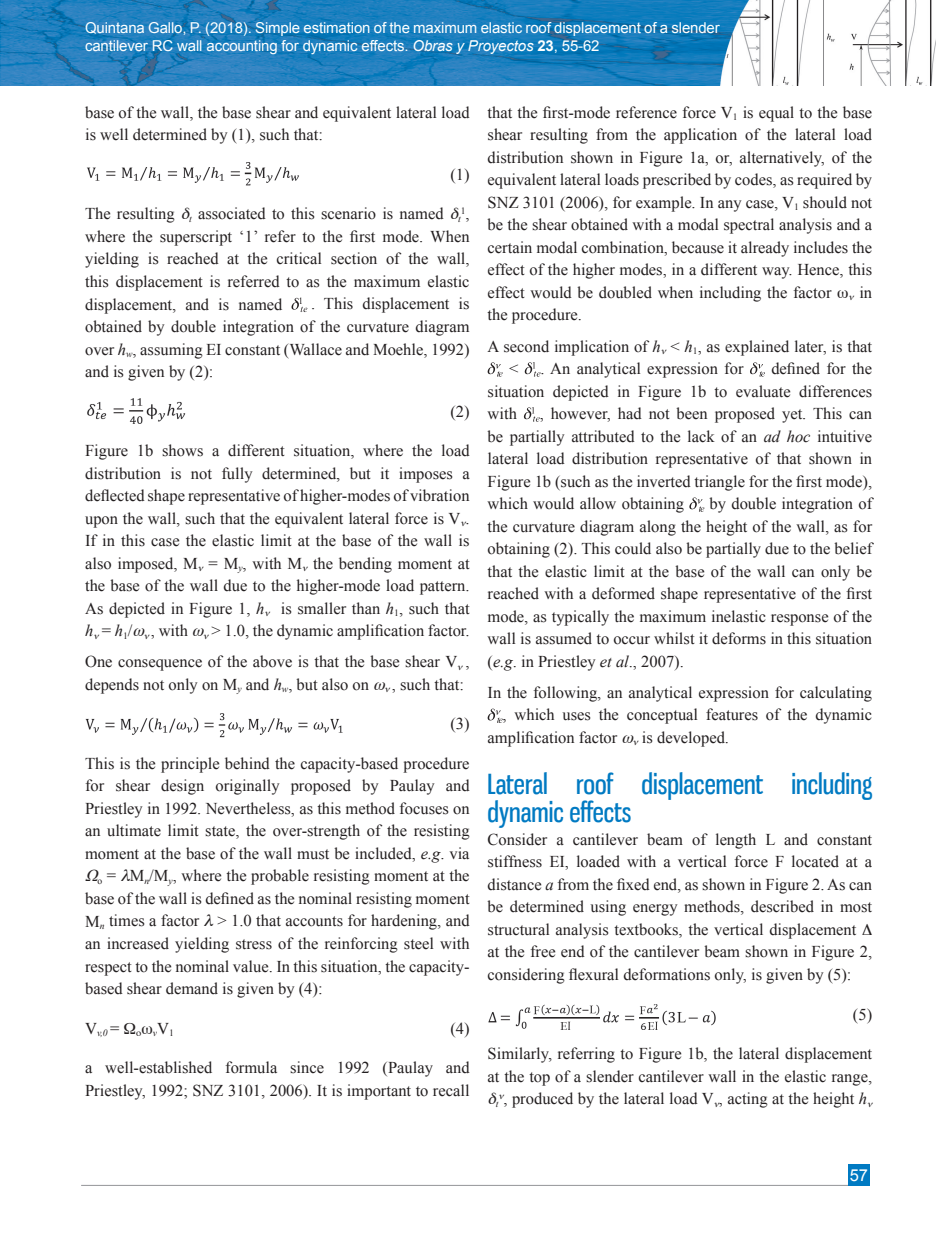
<style>
.page{position:relative;width:936px;height:1234px;background:#fff}
.page>*{position:absolute;margin:0;border:0;box-sizing:border-box;transform-origin:0 0}
.t1{font:27px/28.5px "Gnuolane Free";color:#007ac2}
.t2{font:16.5px/22.5px "Times New Roman";color:#231f20;text-align:justify}
.t3{font:16.5px "Arial";color:#fff}
.t4{font:15px/18px "Arial";letter-spacing:-.01em;color:#fff}
.t5{font:italic 9.6px "Times New Roman";color:#231f20}
.t6{font:9.6px "Times New Roman";color:#231f20}
.s1{font-style:italic}
.s2{font-weight:700}
.s3{font-size:16.5px}
.s4{font-style:normal}
</style>
<div class="page">
<img style="left:0;top:0;width:935px;height:85px">
<hr style="left:81px;top:1184px;width:788px;height:1px;background:#939598">
<div style="left:848px;top:1164px;width:21px;height:21px;background:#007ac2"></div>
<img style="left:86px;top:162px;width:213px;height:24px">
<svg style="left:291px;top:297px;width:16px;height:15px"></svg>
<img style="left:87px;top:398px;width:99px;height:26px">
<img style="left:85px;top:713px;width:258px;height:25px">
<svg style="left:487px;top:362px;width:15px;height:14px"></svg>
<svg style="left:524px;top:362px;width:16px;height:14px"></svg>
<svg style="left:750px;top:362px;width:15px;height:14px"></svg>
<svg style="left:523px;top:407px;width:16px;height:14px"></svg>
<svg style="left:689px;top:497px;width:15px;height:14px"></svg>
<svg style="left:487px;top:708px;width:15px;height:14px"></svg>
<img style="left:488px;top:1004px;width:228px;height:26px">
<p class="t4" style="left:85px;top:19px;width:636px">Quintana Gallo, P. (2018). Simple estimation of the maximum elastic roof displacement of a slender cantilever RC wall accounting for dynamic effects. <span class="s1">Obras y Proyectos</span> <span class="s2">23</span>, 55-62</p>
<p class="t2" style="left:85px;top:101px;width:386px">base of the wall, the base shear and equivalent lateral load is well determined by (1), such that:</p>
<p class="t2" style="left:450px;top:163px;width:21px">(1)</p>
<p class="t2" style="left:85px;top:202px;width:377px">The resulting <sub>t</sub> associated to this scenario is named <sub>t</sub></p>
<p class="t6" style="left:460px;top:204px;width:10px">1<span class="s3">,</span></p>
<p class="t2" style="left:85px;top:225px;width:386px">where the superscript ‘1’ refer to the first mode. When yielding is reached at the critical section of the wall, this displacement is referred to as the maximum elastic displacement, and is named</p>
<p class="t2" style="left:85px;top:292px;width:386px;text-indent:226px">. This displacement is obtained by double integration of the curvature diagram over <span class="s1">h</span><sub>w</sub>, assuming EI constant (Wallace and Moehle, 1992) and is given by (2):</p>
<p class="t2" style="left:450px;top:399px;width:21px">(2)</p>
<p class="t2" style="left:85px;top:439px;width:386px">Figure 1b shows a different situation, where the load distribution is not fully determined, but it imposes a deflected shape representative of higher-modes of vibration upon the wall, such that the equivalent lateral force is V .<br>If in this case the elastic limit at the base of the wall is also imposed, M = M<sub>y</sub>, with M the bending moment at the base of the wall due to the higher-mode load pattern.<br>As depicted in Figure 1, <span class="s1">h</span> is smaller than <span class="s1">h</span><sub>1</sub>, such that <span class="s1">h</span> = <span class="s1">h</span><sub>1</sub>/ , with</p>
<p class="t2" style="left:85px;top:614px;width:386px;line-height:31px;text-align:right">&gt; 1.0, the dynamic amplification factor.<br>One consequence of the above is that the base shear V ,</p>
<p class="t2" style="left:85px;top:672px;width:285px">depends not only on M<sub>y</sub> and <span class="s1">h</span><sub>w</sub>, but also on</p>
<p class="t2" style="left:392px;top:672px;width:73px">, such that:</p>
<p class="t2" style="left:450px;top:712px;width:21px">(3)</p>
<p class="t2" style="left:85px;top:751px;width:386px">This is the principle behind the capacity-based procedure for shear design originally proposed by Paulay and Priestley in 1992. Nevertheless, as this method focuses on an ultimate limit state, the over-strength of the resisting moment at the base of the wall must be included, <span class="s1">e.g</span>. via <span class="s1">Ω</span><sub>o</sub> = M<sub>n</sub>/M<sub>y</sub>, where the probable resisting moment at the base of the wall is defined as the nominal resisting moment M<sub>n</sub> times a factor &gt; 1.0 that accounts for hardening, and an increased yielding stress of the reinforcing steel with respect to the nominal value. In this situation, the capacity&shy;based shear demand is given by (4):</p>
<p class="t5" style="left:85px;top:1025px;width:90px"><sup>V</sup>v,0 <sup>=</sup> □ v<sup>V</sup><span class="s4">1</span></p>
<p class="t2" style="left:450px;top:1016px;width:21px">(4)</p>
<p class="t2" style="left:85px;top:1055px;width:386px">a well-established formula since 1992 (Paulay and<br>Priestley, 1992; SNZ 3101, 2006). It is important to recall</p>
<p class="t2" style="left:487px;top:101px;width:386px">that the first-mode reference force V<sub>1</sub> is equal to the base shear resulting from the application of the lateral load distribution shown in Figure 1a, or, alternatively, of the equivalent lateral loads prescribed by codes, as required by SNZ 3101 (2006), for example. In any case, V<sub>1</sub> should not be the shear obtained with a modal spectral analysis and a certain modal combination, because it already includes the effect of the higher modes, in a different way. Hence, this effect would be doubled when including the factor</p>
<p class="t2" style="left:859px;top:281px;width:14px">in</p>
<p class="t2" style="left:487px;top:299px;width:386px;line-height:31px">the procedure.<br>A second implication of <span class="s1">h</span> &lt; <span class="s1">h</span><sub>1</sub>, as explained later, is that</p>
<p class="t2" style="left:509px;top:357px;width:11px">&lt;</p>
<p class="t2" style="left:540px;top:357px;width:204px">. An analytical expression for</p>
<p class="t2" style="left:487px;top:357px;width:386px;text-indent:284px">defined for the situation depicted in Figure 1b to evaluate differences with</p>
<p class="t2" style="left:487px;top:402px;width:386px;text-indent:52px">, however, had not been proposed yet. This can be partially attributed to the lack of an <span class="s1">ad hoc</span> intuitive lateral load distribution representative of that shown in Figure 1b (such as the inverted triangle for the first mode), which would allow obtaining</p>
<p class="t2" style="left:487px;top:492px;width:386px;text-indent:222px">by double integration of the curvature diagram along the height of the wall, as for obtaining (2). This could also be partially due to the belief that the elastic limit at the base of the wall can only be reached with a deformed shape representative of the first mode, as typically the maximum inelastic response of the wall is assumed to occur whilst it deforms in this situation (<span class="s1">e.g</span>. in Priestley <span class="s1">et al</span>., 2007).</p>
<p class="t2" style="left:487px;top:680px;width:386px">In the following, an analytical expression for calculating</p>
<p class="t2" style="left:502px;top:703px;width:371px">, which uses the conceptual features of the dynamic</p>
<p class="t2" style="left:487px;top:725px;width:131px">amplification factor</p>
<p class="t2" style="left:642px;top:725px;width:89px">is developed.</p>
<h1 class="t1" style="left:487px;top:769px;width:386px">Lateral roof displacement including dynamic effects</h1>
<p class="t2" style="left:487px;top:827px;width:386px;text-align:left">Consider a cantilever beam of length L and constant stiffness EI, loaded with a vertical force F located at a distance <span class="s1">a</span> from the fixed end, as shown in Figure 2. As can be determined using energy methods, described in most structural analysis textbooks, the vertical displacement at the free end of the cantilever beam shown in Figure 2, considering flexural deformations only, is given by (5):</p>
<p class="t2" style="left:852px;top:1002px;width:21px">(5)</p>
<p class="t2" style="left:487px;top:1041px;width:386px;text-align:center">Similarly, referring to Figure 1b, the lateral displacement at the top of a slender cantilever wall in the elastic range, <sub>t</sub> , produced by the lateral load V , acting at the height <span class="s1">h</span></p>
<p class="t3" style="left:849px;top:1164px;width:20px">57</p>
</div>
